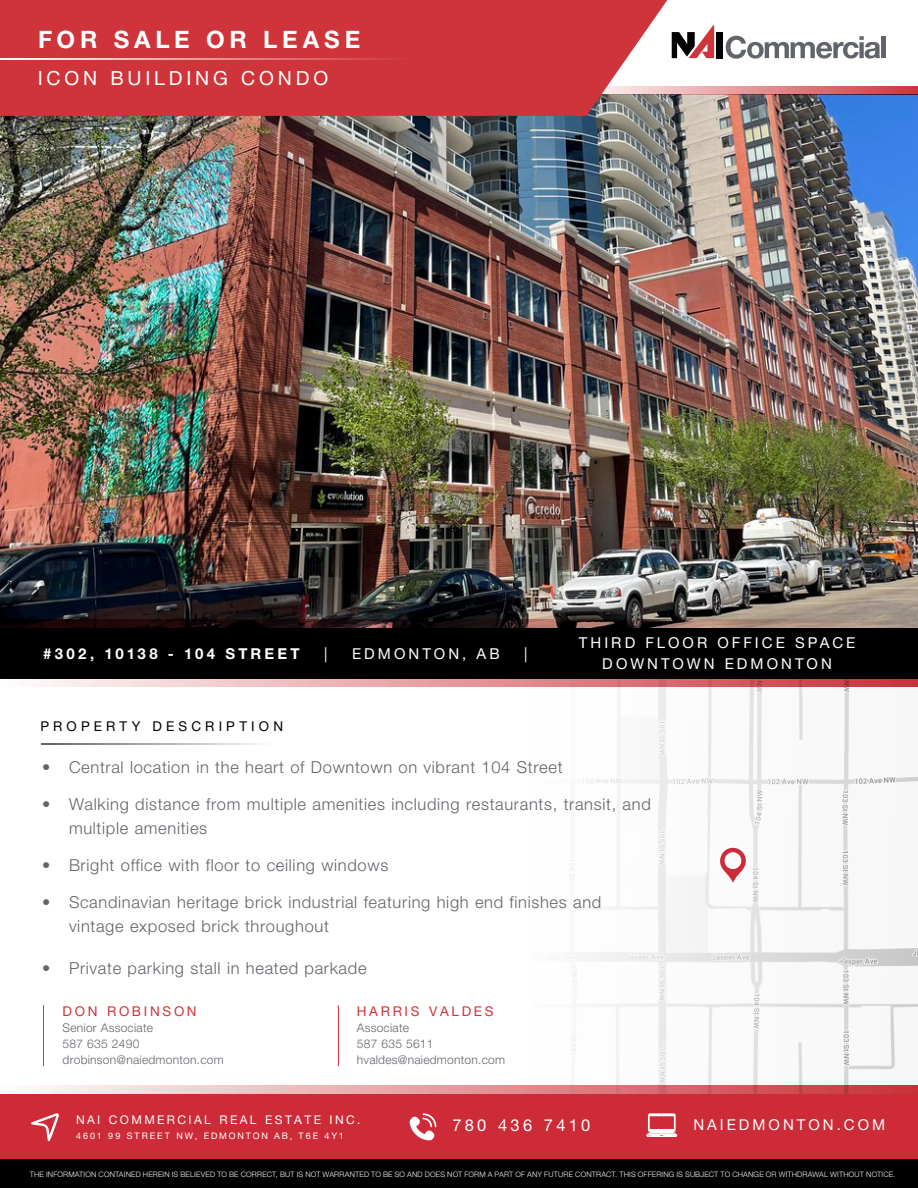
<style>
.page{position:relative;width:918px;height:1188px;background:#fff}
.page>*{position:absolute;margin:0;border:0;box-sizing:border-box;transform-origin:0 0}
.t1{font:700 24px "Helvetica Neue LT Std";letter-spacing:.2em;color:#fff}
.t2{font:19.5px "Helvetica Neue LT Std";letter-spacing:.195em;color:#fff}
.t3{font:300 16.5px/24px "Helvetica Neue LT Std";letter-spacing:.04em;color:#61646a}
.t4{font:16.5px "Helvetica Neue LT Std";letter-spacing:.2em;color:#fff}
.t5{font:15px/21px "Helvetica Neue LT Std";letter-spacing:.2em;color:#fff;text-align:center}
.t6{font:700 15px "Helvetica Neue LT Std";letter-spacing:.21em;color:#fff}
.t7{font:13.5px "Helvetica Neue LT Std";letter-spacing:.2em;color:#ce343a}
.t8{font:13.5px "Helvetica Neue LT Std";letter-spacing:.31em;color:#000}
.t9{font:300 12px/15.8px "Helvetica Neue LT Std";letter-spacing:.02em;color:#61646a}
.t10{font:12px "Helvetica Neue LT Std";letter-spacing:.2em;color:#fff}
.t11{font:9px "Helvetica Neue LT Std";letter-spacing:.205em;color:#fff}
.t12{font:300 7.5px "Helvetica Neue LT Std";letter-spacing:.025em;color:#fff}
</style>
<div class="page">
<img style="left:553px;top:687px;width:365px;height:398px">
<div style="left:0;top:627px;width:918px;height:51px;background:#000"></div>
<img style="left:0;top:94px;width:918px;height:525px">
<div style="left:716px;top:32px;width:7px;height:26px;background:#000"></div>
<svg style="left:672px;top:25px;width:42px;height:33px"></svg>
<svg style="left:726px;top:36px;width:154px;height:23px"></svg>
<div style="left:881px;top:36px;width:5px;height:22px;background:#61646a"></div>
<svg style="left:0;top:619px;width:918px;height:9px;background:#493632"></svg>
<svg style="left:0;top:678px;width:918px;height:9px;background:#ca8689"></svg>
<svg style="left:667px;top:86px;width:251px;height:8px;background:#df7d81"></svg>
<hr style="left:43px;top:1005px;width:1px;height:61px;background:#ce343a">
<hr style="left:338px;top:1005px;width:1px;height:61px;background:#ce343a">
<div style="left:0;top:1094px;width:918px;height:67px;background:#cd2b38"></div>
<svg style="left:40px;top:1085px;width:878px;height:9px;background:#e29295"></svg>
<div style="left:0;top:1160px;width:918px;height:28px;background:#000"></div>
<svg style="left:31px;top:1113px;width:28px;height:28px"></svg>
<svg style="left:409px;top:1113px;width:27px;height:27px"></svg>
<svg style="left:646px;top:1113px;width:31px;height:24px"></svg>
<div style="left:0;top:0;width:667px;height:116px;background:#ce343a"></div>
<hr style="left:41px;top:743px;width:231px;height:2px;background:#61646a">
<hr style="left:0;top:58px;width:410px;height:2px;background:#fff">
<svg style="left:714px;top:842px;width:35px;height:45px"></svg>
<p class="t1" style="left:38px;top:25px;width:324px">FOR SALE OR LEASE</p>
<p class="t2" style="left:38px;top:66px;width:292px">ICON BUILDING CONDO</p>
<p class="t6" style="left:43px;top:644px;width:258px">#302, 10138 - 104 STREET</p>
<p class="t5" style="left:324px;top:643px;width:5px">|</p>
<p class="t5" style="left:352px;top:643px;width:149px">EDMONTON, AB</p>
<p class="t5" style="left:524px;top:643px;width:5px">|</p>
<p class="t5" style="left:579px;top:632px;width:278px">THIRD FLOOR OFFICE SPACE<br>DOWNTOWN EDMONTON</p>
<p class="t8" style="left:40px;top:718px;width:244px">PROPERTY DESCRIPTION</p>
<p class="t3" style="left:42px;top:755px;width:522px">• Central location in the heart of Downtown on vibrant 104 Street</p>
<p class="t3" style="left:69px;top:792px;width:583px;text-indent:-27px">• Walking distance from multiple amenities including restaurants, transit, and multiple amenities</p>
<p class="t3" style="left:42px;top:853px;width:348px">• Bright office with floor to ceiling windows</p>
<p class="t3" style="left:69px;top:890px;width:534px;text-indent:-27px">• Scandinavian heritage brick industrial featuring high end finishes and vintage exposed brick throughout</p>
<p class="t3" style="left:42px;top:955px;width:326px">• Private parking stall in heated parkade</p>
<p class="t7" style="left:63px;top:1004px;width:136px">DON ROBINSON</p>
<p class="t9" style="left:63px;top:1020px;width:163px">Senior Associate<br>587 635 2490 drobinson@naiedmonton.com</p>
<p class="t7" style="left:357px;top:1004px;width:138px">HARRIS VALDES</p>
<p class="t9" style="left:357px;top:1020px;width:150px">Associate<br>587 635 5611 hvaldes@naiedmonton.com</p>
<p class="t10" style="left:76px;top:1112px;width:286px">NAI COMMERCIAL REAL ESTATE INC.</p>
<p class="t11" style="left:76px;top:1130px;width:269px">4601 99 STREET NW, EDMONTON AB, T6E 4Y1</p>
<p class="t4" style="left:452px;top:1116px;width:140px">780 436 7410</p>
<p class="t5" style="left:693px;top:1114px;width:193px">NAIEDMONTON.COM</p>
<p class="t12" style="left:30px;top:1169px;width:867px">THE INFORMATION CONTAINED HEREIN IS BELIEVED TO BE CORRECT, BUT IS NOT WARRANTED TO BE SO AND DOES NOT FORM A PART OF ANY FUTURE CONTRACT. THIS OFFERING IS SUBJECT TO CHANGE OR WITHDRAWAL WITHOUT NOTICE.</p>
</div>
